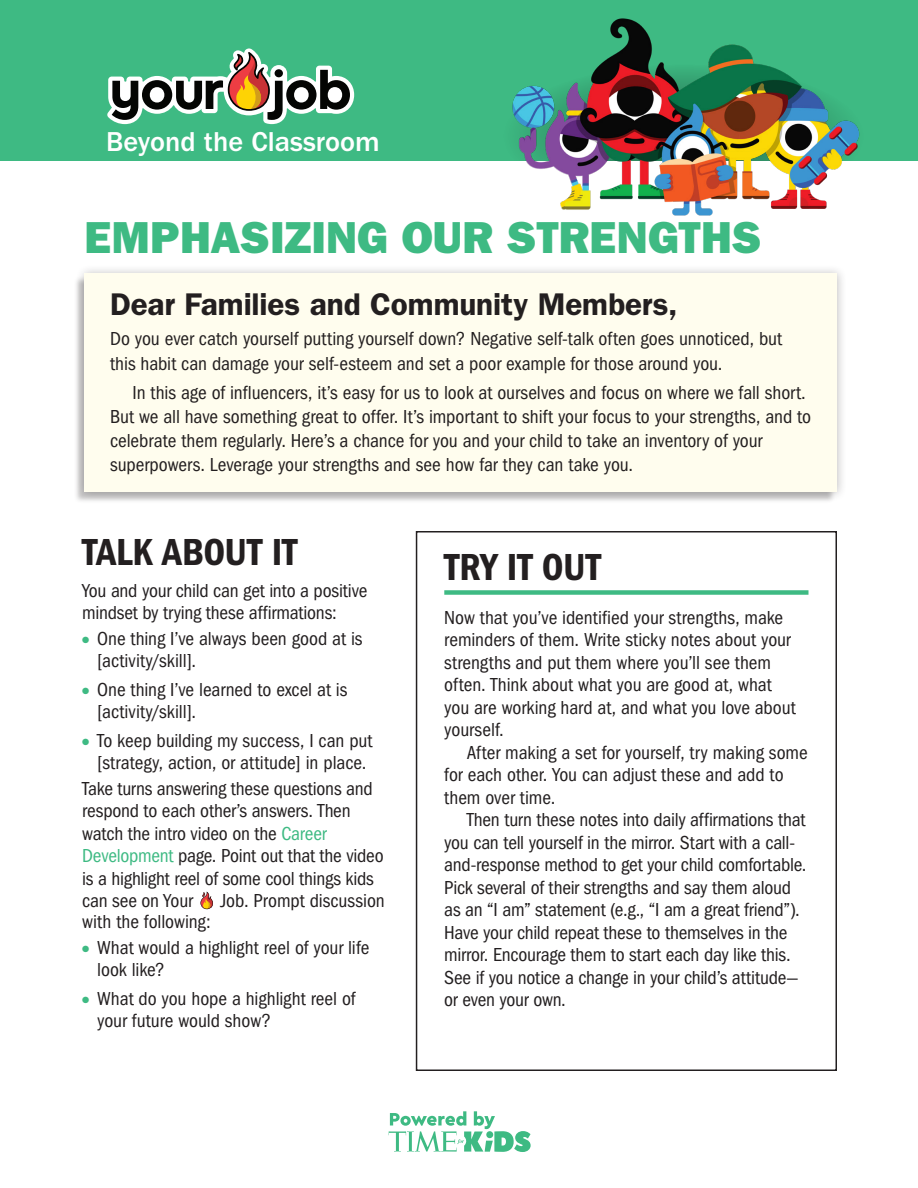
<style>
.page{position:relative;width:918px;height:1188px;background:#fff}
.page>*{position:absolute;margin:0;border:0;box-sizing:border-box;transform-origin:0 0}
.YHJ_topic_hed{font:45px "ITC Franklin Gothic Std Hvy";color:#3eba83}
.YHJ_section_hed{font:39px "ITC Franklin Gothic Std Dm Cd";letter-spacing:-.005em;color:#231f20}
.YHJ_section_hed_2{font:39px "ITC Franklin Gothic Std Dm Cd";color:#231f20}
.letter_headline{font:600 31.5px "ITC Franklin Gothic Std";letter-spacing:-.005em;color:#231f20}
.t1{font:500 28.35px "ITC Franklin Gothic Std";color:#fff}
.YHJ_body_indent{font:condensed 19.5px/22.5px "ITC Franklin Gothic Std";letter-spacing:-.005em;color:#231f20}
.YHJ_body_no_indent{font:condensed 19.5px/22.5px "ITC Franklin Gothic Std";letter-spacing:-.005em;color:#231f20}
.YHJ_letter_body_inde{font:condensed 19.5px/24px "ITC Franklin Gothic Std";letter-spacing:-.005em;color:#231f20}
.YHJ_letter_body_no_i{font:condensed 19.5px/25.5px "ITC Franklin Gothic Std";letter-spacing:-.005em;color:#231f20}
.s1{color:#3eba83}
</style>
<div class="page">
<svg style="left:201px;top:892px;width:12px;height:17px"></svg>
<div style="left:444px;top:590px;width:364px;height:5px;background:#3eba83"></div>
<div style="left:416px;top:531px;width:421px;height:540px;border:2px solid #231f20"></div>
<div style="left:0;top:0;width:918px;height:160px;background:#3eba83"></div>
<svg style="left:107px;top:48px;width:247px;height:76px"></svg>
<div style="left:75px;top:264px;width:772px;height:238px;background:#231f20;opacity:.29"></div>
<div style="left:85px;top:274px;width:752px;height:218px;background:#fffdee"></div>
<svg style="left:389px;top:1111px;width:142px;height:41px"></svg>
<img style="left:488px;top:18px;width:390px;height:198px">
<p class="t1" style="left:106px;top:126px;width:275px">Beyond the Classroom</p>
<p class="YHJ_topic_hed" style="left:85px;top:212px;width:678px">EMPHASIZING OUR STRENGTHS</p>
<p class="letter_headline" style="left:110px;top:286px;width:569px">Dear Families and Community Members,</p>
<p class="YHJ_letter_body_no_i" style="left:110px;top:326px;width:674px">Do you ever catch yourself putting yourself down? Negative self-talk often goes unnoticed, but this habit can damage your self-esteem and set a poor example for those around you.</p>
<p class="YHJ_letter_body_inde" style="left:110px;top:381px;width:703px;text-indent:22px">In this age of influencers, it’s easy for us to look at ourselves and focus on where we fall short.<br>But we all have something great to offer. It’s important to shift your focus to your strengths, and to celebrate them regularly. Here’s a chance for you and your child to take an inventory of your superpowers. Leverage your strengths and see how far they can take you.</p>
<p class="YHJ_section_hed" style="left:82px;top:530px;width:217px">TALK ABOUT IT</p>
<p class="YHJ_body_no_indent" style="left:82px;top:579px;width:287px">You and your child can get into a positive mindset by trying these affirmations:</p>
<p class="YHJ_body_indent" style="left:97px;top:627px;width:267px;text-indent:-15px"><span class="s1">●</span> One thing I’ve always been good at is [activity/skill].</p>
<p class="YHJ_body_indent" style="left:97px;top:678px;width:252px;text-indent:-15px"><span class="s1">●</span> One thing I’ve learned to excel at is [activity/skill].</p>
<p class="YHJ_body_indent" style="left:82px;top:729px;width:292px;text-align:center"><span class="s1">●</span> To keep building my success, I can put [strategy, action, or attitude] in place.</p>
<p class="YHJ_body_no_indent" style="left:82px;top:777px;width:303px">Take turns answering these questions and respond to each other’s answers. Then watch the intro video on the <span class="s1">Career Development</span> page. Point out that the video is a highlight reel of some cool things kids can see on Your</p>
<p class="YHJ_body_no_indent" style="left:220px;top:890px;width:166px">Job. Prompt discussion</p>
<p class="YHJ_body_no_indent" style="left:82px;top:911px;width:130px">with the following:</p>
<p class="YHJ_body_indent" style="left:97px;top:936px;width:274px;text-indent:-15px"><span class="s1">●</span> What would a highlight reel of your life look like?</p>
<p class="YHJ_body_indent" style="left:97px;top:987px;width:260px;text-indent:-15px"><span class="s1">●</span> What do you hope a highlight reel of your future would show?</p>
<p class="YHJ_section_hed_2" style="left:444px;top:545px;width:158px">TRY IT OUT</p>
<p class="YHJ_body_no_indent" style="left:444px;top:606px;width:353px">Now that you’ve identified your strengths, make reminders of them. Write sticky notes about your strengths and put them where you’ll see them often. Think about what you are good at, what you are working hard at, and what you love about yourself.</p>
<p class="YHJ_body_indent" style="left:444px;top:741px;width:365px;text-indent:22px">After making a set for yourself, try making some for each other. You can adjust these and add to them over time.</p>
<p class="YHJ_body_indent" style="left:444px;top:809px;width:364px;text-indent:22px">Then turn these notes into daily affirmations that you can tell yourself in the mirror. Start with a call&shy;and-response method to get your child comfortable.<br>Pick several of their strengths and say them aloud as an “I am” statement (e.g., “I am a great friend”).<br>Have your child repeat these to themselves in the mirror. Encourage them to start each day like this.<br>See if you notice a change in your child’s attitude— or even your own.</p>
</div>
